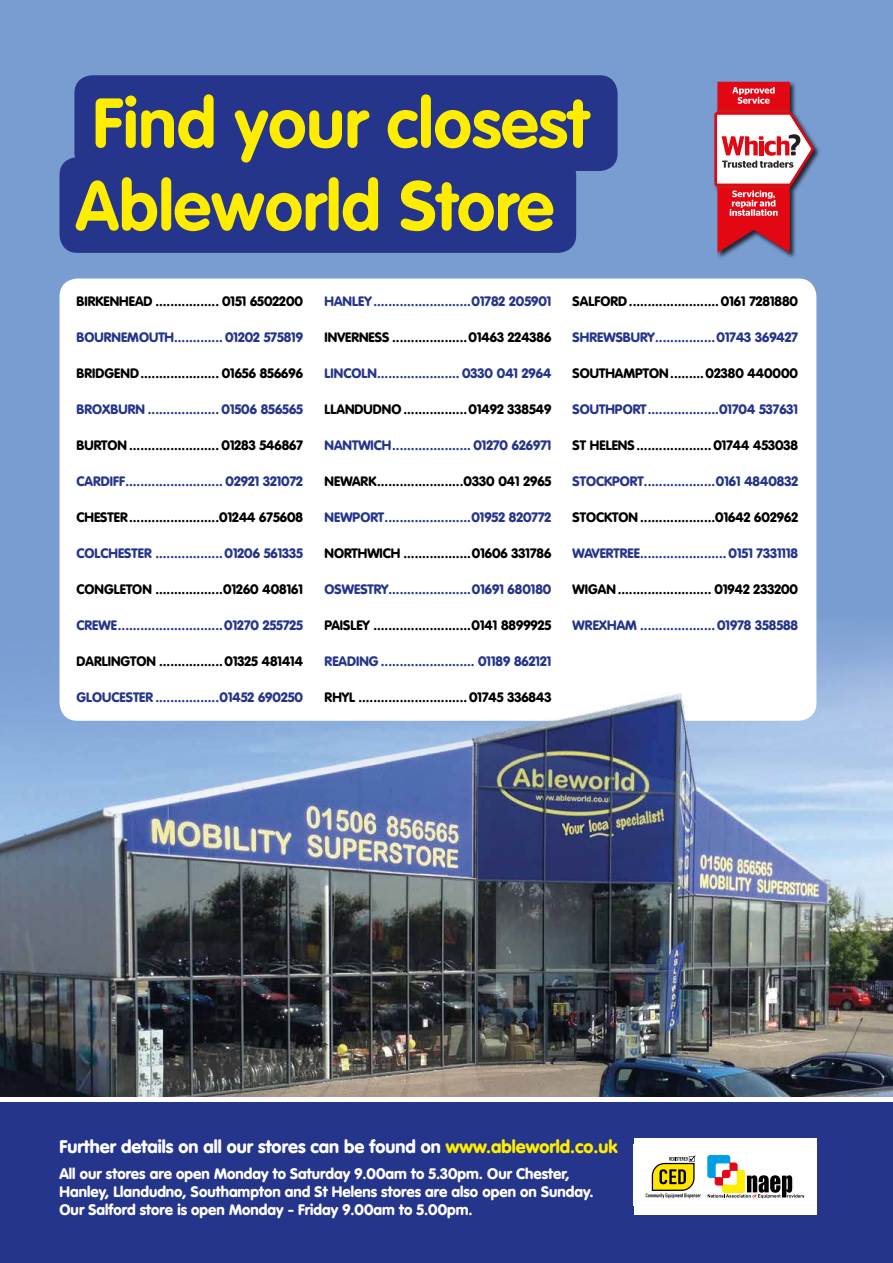
<style>
.page{position:relative;width:893px;height:1263px;background:#fff}
.page>*{position:absolute;margin:0;border:0;box-sizing:border-box;transform-origin:0 0}
.t1{font:700 69px/82.8px "VAG Rounded";color:#ffed00}
.t2{font:900 18px "VAG Rounded";color:#fff}
.t3{font:900 15px/18px "VAG Rounded";color:#fff}
.t4{font:900 13.5px "VAG Rounded";color:#26358c}
.t5{font:900 13.5px "VAG Rounded";color:#000}
.s1{color:#ffed00}
</style>
<div class="page">
<div style="left:0;top:0;width:893px;height:1103px;background:#799cd1"></div>
<img style="left:0;top:614px;width:893px;height:483px">
<div style="left:60px;top:278px;width:756px;height:443px;background:#fff;border-radius:18px"></div>
<div style="left:0;top:1099px;width:893px;height:164px;background:#26358c"></div>
<hr style="left:0;top:1097px;width:893px;height:4px;background:#fff">
<div style="left:74px;top:75px;width:544px;height:96px;background:#26358c;border-radius:18px"></div>
<div style="left:60px;top:157px;width:516px;height:96px;background:#26358c;border-radius:18px"></div>
<div style="left:714px;top:80px;width:108px;height:180px;background:#000;opacity:.75"></div>
<svg style="left:714px;top:82px;width:100px;height:171px"></svg>
<div style="left:634px;top:1139px;width:182px;height:76px;background:#fff"></div>
<svg style="left:708px;top:1155px;width:96px;height:43px"></svg>
<svg style="left:645px;top:1155px;width:56px;height:44px"></svg>
<h1 class="t1" style="left:76px;top:81px;width:514px">Find your closest<br>Ableworld Store</h1>
<p class="t5" style="left:77px;top:293px;width:228px">BIRKENHEAD ................. 0151 6502200</p>
<p class="t4" style="left:77px;top:329px;width:228px">BOURNEMOUTH............. 01202 575819</p>
<p class="t5" style="left:77px;top:365px;width:228px">BRIDGEND..................... 01656 856696</p>
<p class="t4" style="left:77px;top:401px;width:228px">BROXBURN ................... 01506 856565</p>
<p class="t5" style="left:77px;top:437px;width:228px">BURTON ........................ 01283 546867</p>
<p class="t4" style="left:77px;top:473px;width:228px">CARDIFF.......................... 02921 321072</p>
<p class="t5" style="left:77px;top:509px;width:228px">CHESTER........................01244 675608</p>
<p class="t4" style="left:77px;top:545px;width:228px">COLCHESTER ..................01206 561335</p>
<p class="t5" style="left:77px;top:581px;width:228px">CONGLETON ..................01260 408161</p>
<p class="t4" style="left:77px;top:617px;width:228px">CREWE............................01270 255725</p>
<p class="t5" style="left:77px;top:653px;width:228px">DARLINGTON .................01325 481414</p>
<p class="t4" style="left:77px;top:689px;width:228px">GLOUCESTER .................01452 690250</p>
<p class="t4" style="left:325px;top:293px;width:228px">HANLEY..........................01782 205901</p>
<p class="t5" style="left:325px;top:329px;width:228px">INVERNESS ....................01463 224386</p>
<p class="t4" style="left:325px;top:365px;width:228px">LINCOLN...................... 0330 041 2964</p>
<p class="t5" style="left:325px;top:401px;width:228px">LLANDUDNO .................01492 338549</p>
<p class="t4" style="left:325px;top:437px;width:228px">NANTWICH..................... 01270 626971</p>
<p class="t5" style="left:325px;top:473px;width:228px">NEWARK.......................0330 041 2965</p>
<p class="t4" style="left:325px;top:509px;width:228px">NEWPORT.......................01952 820772</p>
<p class="t5" style="left:325px;top:545px;width:228px">NORTHWICH ..................01606 331786</p>
<p class="t4" style="left:325px;top:581px;width:228px">OSWESTRY......................01691 680180</p>
<p class="t5" style="left:325px;top:617px;width:228px">PAISLEY ..........................0141 8899925</p>
<p class="t4" style="left:325px;top:653px;width:228px">READING ......................... 01189 862121</p>
<p class="t5" style="left:325px;top:689px;width:228px">RHYL .............................01745 336843</p>
<p class="t5" style="left:573px;top:293px;width:227px">SALFORD........................0161 7281880</p>
<p class="t4" style="left:573px;top:329px;width:227px">SHREWSBURY................01743 369427</p>
<p class="t5" style="left:573px;top:365px;width:227px">SOUTHAMPTON.........02380 440000</p>
<p class="t4" style="left:573px;top:401px;width:227px">SOUTHPORT...................01704 537631</p>
<p class="t5" style="left:573px;top:437px;width:227px">ST HELENS....................01744 453038</p>
<p class="t4" style="left:573px;top:473px;width:227px">STOCKPORT...................0161 4840832</p>
<p class="t5" style="left:573px;top:509px;width:227px">STOCKTON ....................01642 602962</p>
<p class="t4" style="left:573px;top:545px;width:227px">WAVERTREE.......................0151 7331118</p>
<p class="t5" style="left:573px;top:581px;width:227px">WIGAN......................... 01942 233200</p>
<p class="t4" style="left:573px;top:617px;width:227px">WREXHAM ....................01978 358588</p>
<h2 class="t2" style="left:60px;top:1135px;width:560px">Further details on all our stores can be found on <span class="s1">www.ableworld.co.uk</span></h2>
<p class="t3" style="left:60px;top:1165px;width:536px">All our stores are open Monday to Saturday 9.00am to 5.30pm. Our Chester,<br>Hanley, Llandudno, Southampton and St Helens stores are also open on Sunday.<br>Our Salford store is open Monday - Friday 9.00am to 5.00pm.</p>
</div>
